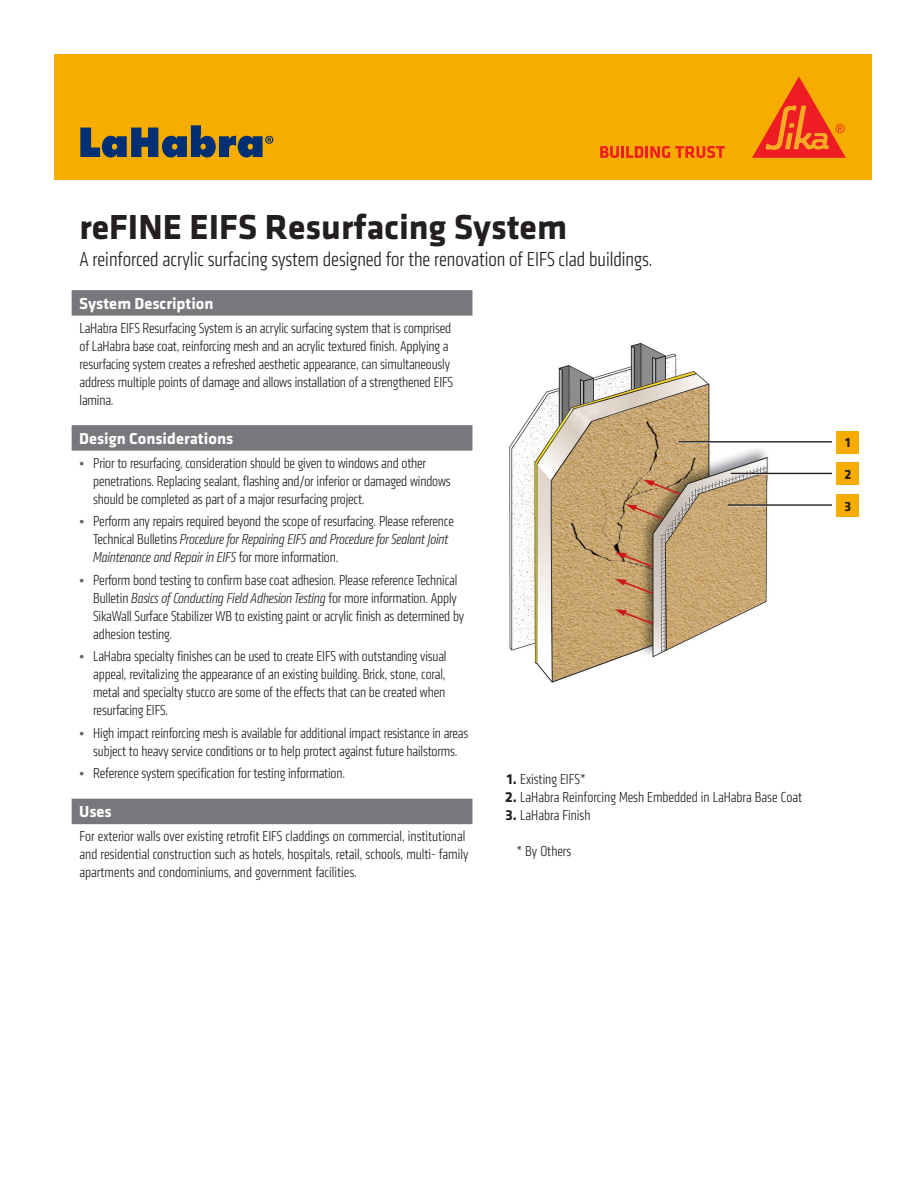
<style>
.page{position:relative;width:918px;height:1188px;background:#fff}
.page>*{position:absolute;margin:0;border:0;box-sizing:border-box;transform-origin:0 0}
.t1{font:700 36px "Klavika";color:#231f20}
.t2{font:300 condensed 21px "Klavika";color:#231f20}
.t3{font:700 16.5px "Klavika";color:#fff}
.Text{font:300 condensed 15px/18px "Klavika";letter-spacing:-.01em;color:#231f20}
.Numbered_List{font:300 condensed 15px "Klavika";color:#231f20}
.t4{font:700 13.8px "Klavika";color:#231f20}
.s1{font-weight:700;font-stretch:normal;font-size:13.5px;color:#636366}
.s2{font-style:italic}
.s3{font-weight:700;font-stretch:normal}
</style>
<div class="page">
<div style="left:72px;top:290px;width:400px;height:26px;background:#76787b"></div>
<div style="left:72px;top:425px;width:400px;height:26px;background:#76787b"></div>
<div style="left:72px;top:799px;width:400px;height:25px;background:#76787b"></div>
<img style="left:509px;top:342px;width:288px;height:341px">
<div style="left:837px;top:463px;width:22px;height:22px;background:#f7ad00"></div>
<div style="left:837px;top:431px;width:22px;height:22px;background:#f7ad00"></div>
<div style="left:837px;top:494px;width:22px;height:22px;background:#f7ad00"></div>
<hr style="left:679px;top:441px;width:153px;height:2px;background:#231f20">
<hr style="left:728px;top:504px;width:104px;height:2px;background:#231f20">
<hr style="left:731px;top:474px;width:101px;height:1px;background:#fff">
<hr style="left:731px;top:473px;width:101px;height:1px;background:#231f20">
<div style="left:54px;top:54px;width:818px;height:125px;background:#f7ad00"></div>
<svg style="left:80px;top:125px;width:193px;height:33px"></svg>
<svg style="left:600px;top:146px;width:125px;height:12px"></svg>
<svg style="left:752px;top:76px;width:94px;height:82px"></svg>
<p class="t1" style="left:79px;top:201px;width:489px">reFINE EIFS Resurfacing System</p>
<p class="t2" style="left:79px;top:248px;width:575px">A reinforced acrylic surfacing system designed for the renovation of EIFS clad buildings.</p>
<p class="t3" style="left:79px;top:291px;width:136px">System Description</p>
<p class="Text" style="left:80px;top:319px;width:375px">LaHabra EIFS Resurfacing System is an acrylic surfacing system that is comprised of LaHabra base coat, reinforcing mesh and an acrylic textured finish. Applying a resurfacing system creates a refreshed aesthetic appearance, can simultaneously address multiple points of damage and allows installation of a strengthened EIFS lamina.</p>
<p class="t3" style="left:79px;top:427px;width:156px">Design Considerations</p>
<p class="Text" style="left:93px;top:454px;width:359px;text-indent:-14px"><span class="s1">•</span> Prior to resurfacing, consideration should be given to windows and other penetrations. Replacing sealant, flashing and/or inferior or damaged windows should be completed as part of a major resurfacing project.</p>
<p class="Text" style="left:93px;top:513px;width:362px;text-indent:-14px"><span class="s1">•</span> Perform any repairs required beyond the scope of resurfacing. Please reference<br>Technical Bulletins <span class="s2">Procedure for Repairing EIFS and Procedure for Sealant Joint<br>Maintenance and Repair in EIFS</span> for more information.</p>
<p class="Text" style="left:93px;top:571px;width:373px;text-indent:-14px"><span class="s1">•</span> Perform bond testing to confirm base coat adhesion. Please reference Technical Bulletin <span class="s2">Basics of Conducting Field Adhesion Testing</span> for more information. Apply SikaWall Surface Stabilizer WB to existing paint or acrylic finish as determined by adhesion testing.</p>
<p class="Text" style="left:93px;top:648px;width:355px;text-align:justify;text-indent:-14px"><span class="s1">•</span> LaHabra specialty finishes can be used to create EIFS with outstanding visual appeal, revitalizing the appearance of an existing building. Brick, stone, coral, metal and specialty stucco are some of the effects that can be created when resurfacing EIFS.</p>
<p class="Text" style="left:80px;top:724px;width:390px;text-align:center"><span class="s1">•</span> High impact reinforcing mesh is available for additional impact resistance in areas subject to heavy service conditions or to help protect against future hailstorms.</p>
<p class="Text" style="left:80px;top:765px;width:267px"><span class="s1">•</span> Reference system specification for testing information.</p>
<p class="t3" style="left:79px;top:800px;width:34px">Uses</p>
<p class="Text" style="left:80px;top:828px;width:390px">For exterior walls over existing retrofit EIFS claddings on commercial, institutional and residential construction such as hotels, hospitals, retail, schools, multi- family apartments and condominiums, and government facilities.</p>
<p class="Numbered_List" style="left:507px;top:771px;width:81px"><span class="s3">1.</span> Existing EIFS*</p>
<p class="Numbered_List" style="left:505px;top:789px;width:298px"><span class="s3">2.</span> LaHabra Reinforcing Mesh Embedded in LaHabra Base Coat</p>
<p class="Numbered_List" style="left:505px;top:807px;width:87px"><span class="s3">3.</span> LaHabra Finish</p>
<p class="Numbered_List" style="left:516px;top:843px;width:56px">* By Others</p>
<p class="t4" style="left:845px;top:433px;width:7px">1</p>
<p class="t4" style="left:844px;top:464px;width:8px">2</p>
<p class="t4" style="left:845px;top:496px;width:8px">3</p>
</div>
